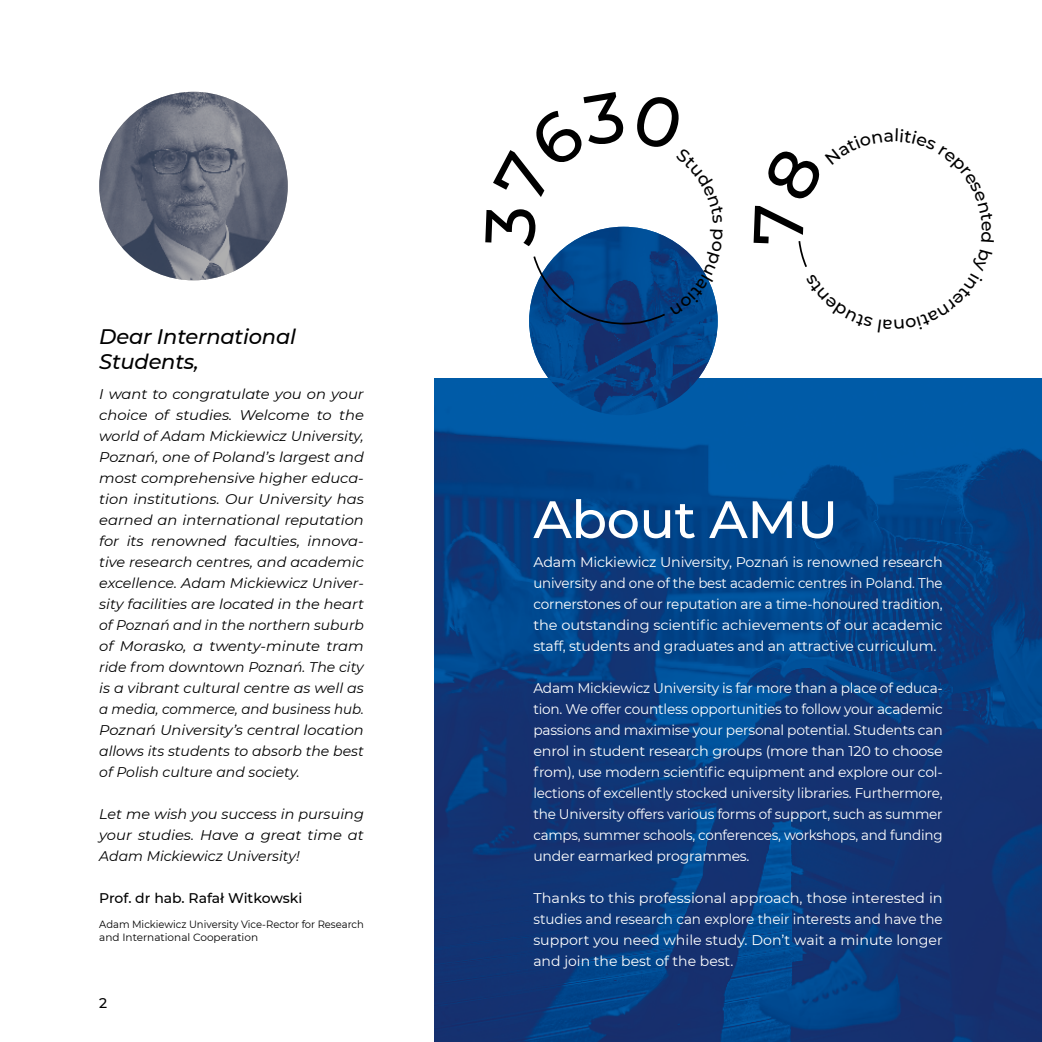
<style>
.page{position:relative;width:1042px;height:1042px;background:#fff}
.page>*{position:absolute;margin:0;border:0;box-sizing:border-box;transform-origin:0 0}
.t1{font:500 52.5px "Montserrat";letter-spacing:-.01em;color:#fff}
.t2{font:italic 500 21px/24.5px "Montserrat";letter-spacing:-.01em;color:#000}
.t3{font:14px/21px "Montserrat";letter-spacing:-.01em;color:#fff;text-align:justify}
.t4{font:italic 14px/21px "Montserrat";color:#000;text-align:justify;scale:1.05 1}
.t5{font:14px/21px "Montserrat";letter-spacing:-.01em;color:#fff;text-align:justify;scale:1.04 1}
.t6{font:italic 14px/21px "Montserrat";color:#000;text-align:justify}
.t7{font:500 14px "Montserrat";letter-spacing:-.005em;color:#000}
.t8{font:10.5px/12.6px "Montserrat";color:#000;scale:.95 1}
</style>
<div class="page">
<img style="left:434px;top:378px;width:608px;height:664px">
<img style="left:99px;top:92px;width:189px;height:188px;border-radius:94px">
<img style="left:529px;top:227px;width:189px;height:188px;border-radius:94px">
<svg style="left:529px;top:226px;width:189px;height:99px"></svg>
<h2 class="t2" style="left:99px;top:323px;width:198px">Dear International<br>Students,</h2>
<p class="t4" style="left:99px;top:383px;width:253px">I want to congratulate you on your choice of studies. Welcome to the world of Adam Mickiewicz University, Poznań, one of Poland’s largest and most comprehensive higher educa&shy;tion institutions. Our University has earned an international reputation for its renowned faculties, innova&shy;tive research centres, and academic excellence. Adam Mickiewicz Univer&shy;sity facilities are located in the heart of Poznań and in the northern suburb of Morasko, a twenty-minute tram ride from downtown Poznań. The city is a vibrant cultural centre as well as a media, commerce, and business hub.<br>Poznań University’s central location allows its students to absorb the best of Polish culture and society.</p>
<p class="t6" style="left:99px;top:803px;width:266px">Let me wish you success in pursuing your studies. Have a great time at Adam Mickiewicz University!</p>
<p class="t7" style="left:99px;top:888px;width:205px">Prof. dr hab. Rafał Witkowski</p>
<p class="t8" style="left:99px;top:918px;width:280px">Adam Mickiewicz University Vice-Rector for Research and International Cooperation</p>
<p class="t7" style="left:99px;top:993px;width:10px">2</p>
<h1 class="t1" style="left:533px;top:483px;width:306px">About AMU</h1>
<p class="t3" style="left:533px;top:551px;width:411px">Adam Mickiewicz University, Poznań is renowned research university and one of the best academic centres in Poland. The cornerstones of our reputation are a time-honoured tradition, the outstanding scientific achievements of our academic staff, students and graduates and an attractive curriculum.</p>
<p class="t3" style="left:533px;top:677px;width:411px">Adam Mickiewicz University is far more than a place of educa&shy;tion. We offer countless opportunities to follow your academic passions and maximise your personal potential. Students can enrol in student research groups (more than 120 to choose from), use modern scientific equipment and explore our col&shy;lections of excellently stocked university libraries. Furthermore, the University offers various forms of support, such as summer camps, summer schools, conferences, workshops, and funding under earmarked programmes.</p>
<p class="t5" style="left:533px;top:887px;width:395px">Thanks to this professional approach, those interested in studies and research can explore their interests and have the support you need while study. Don’t wait a minute longer and join the best of the best.</p>
</div>
